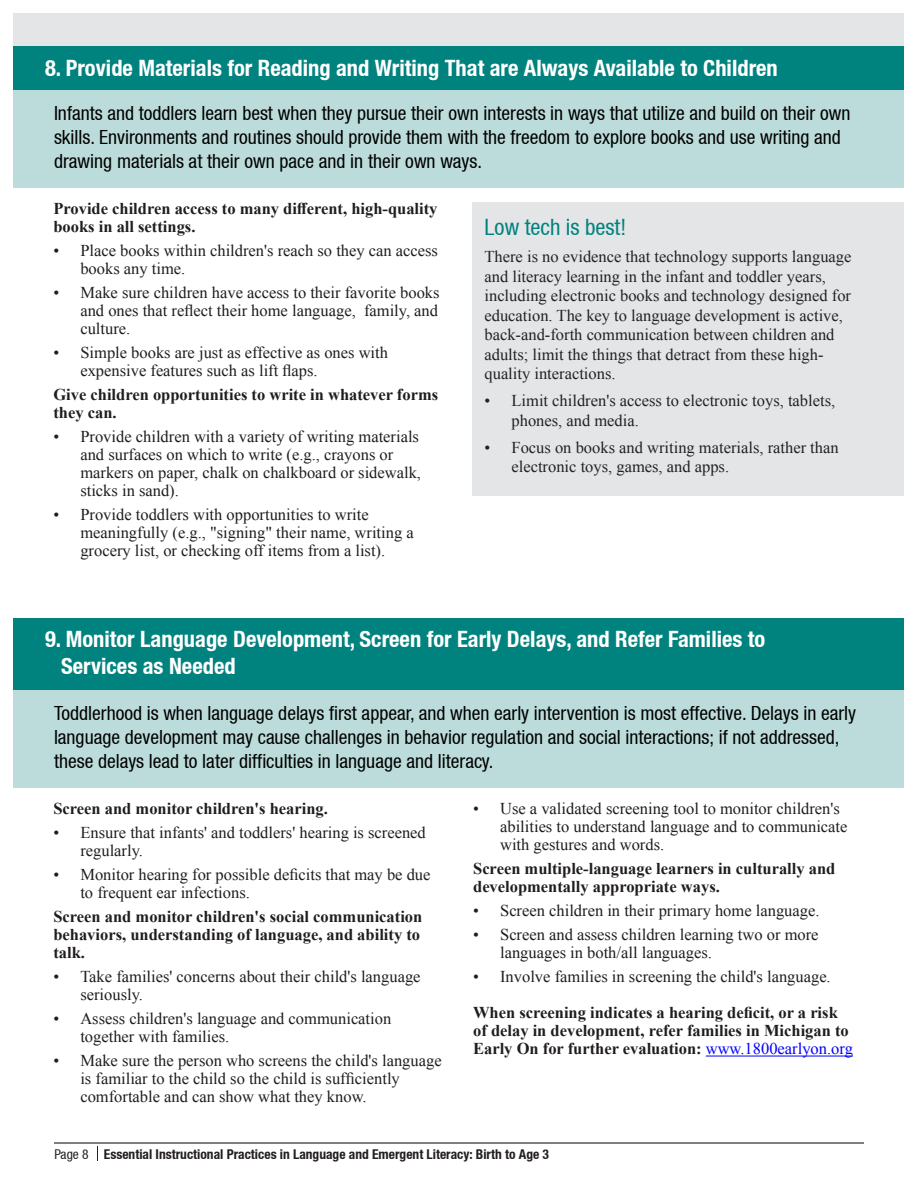
<style>
.page{position:relative;width:918px;height:1188px;background:#fff}
.page>*{position:absolute;margin:0;border:0;box-sizing:border-box;transform-origin:0 0}
.t1{font:700 condensed 22.5px "Helvetica 77 Bold Condensed Helvetica 77";color:#fff}
.t2{font:22.5px "Helvetica 57 Condensed Helvetica 57 Condensed";color:#00827e}
.Normal1{font:19.5px/24px "Helvetica 57 Condensed Helvetica 57 Condensed";color:#000}
.t3{font:16.5px/18px "Times New Roman";color:#211d1e}
.t4{font:700 16.5px/18px "Times New Roman";color:#211d1e}
.t5{font:16.5px/19.5px "Times New Roman";color:#222}
.t6{font:700 condensed 13.5px "Helvetica 77 Bold Condensed Helvetica 77";color:#231f20}
.s1{font-weight:400;color:#00f}
.s2{font-family:"Helvetica 57 Condensed Helvetica 57 Condensed";font-weight:400;font-stretch:normal}
</style>
<div class="page">
<hr style="left:54px;top:1143px;width:810px;height:1px;background:#000">
<svg style="left:97px;top:1146px;width:1px;height:15px"></svg>
<div style="left:14px;top:14px;width:890px;height:33px;background:#e4e5e7"></div>
<div style="left:14px;top:46px;width:890px;height:44px;background:#00827e"></div>
<div style="left:14px;top:90px;width:890px;height:98px;background:#bbdcda"></div>
<div style="left:14px;top:618px;width:890px;height:72px;background:#00827e"></div>
<div style="left:14px;top:690px;width:890px;height:98px;background:#bbdcda"></div>
<hr style="left:706px;top:1056px;width:147px;height:1px;background:#00f">
<div style="left:472px;top:202px;width:432px;height:294px;background:#e4e5e7"></div>
<p class="t1" style="left:45px;top:54px;width:734px">8. Provide Materials for Reading and Writing That are Always Available to Children</p>
<p class="Normal1" style="left:54px;top:101px;width:798px">Infants and toddlers learn best when they pursue their own interests in ways that utilize and build on their own skills. Environments and routines should provide them with the freedom to explore books and use writing and drawing materials at their own pace and in their own ways.</p>
<p class="t4" style="left:53px;top:199px;width:386px">Provide children access to many different, high-quality books in all settings.</p>
<p class="t3" style="left:80px;top:241px;width:359px;text-indent:-27px">• Place books within children's reach so they can access books any time.</p>
<p class="t3" style="left:80px;top:283px;width:361px;text-align:justify;text-indent:-27px">• Make sure children have access to their favorite books and ones that reflect their home language, family, and culture.</p>
<p class="t3" style="left:80px;top:343px;width:309px;text-indent:-27px">• Simple books are just as effective as ones with expensive features such as lift flaps.</p>
<p class="t4" style="left:53px;top:385px;width:386px">Give children opportunities to write in whatever forms they can.</p>
<p class="t3" style="left:80px;top:427px;width:342px;text-indent:-27px">• Provide children with a variety of writing materials and surfaces on which to write (e.g., crayons or markers on paper, chalk on chalkboard or sidewalk, sticks in sand).</p>
<p class="t3" style="left:80px;top:505px;width:335px;text-indent:-27px">• Provide toddlers with opportunities to write meaningfully (e.g., "signing" their name, writing a grocery list, or checking off items from a list).</p>
<p class="t2" style="left:484px;top:214px;width:143px">Low tech is best!</p>
<p class="t5" style="left:484px;top:247px;width:369px">There is no evidence that technology supports language and literacy learning in the infant and toddler years, including electronic books and technology designed for education. The key to language development is active, back-and-forth communication between children and adults; limit the things that detract from these high&shy;quality interactions.</p>
<p class="t5" style="left:512px;top:391px;width:325px;text-indent:-27px">• Limit children's access to electronic toys, tablets, phones, and media.</p>
<p class="t5" style="left:512px;top:437px;width:329px;text-indent:-27px">• Focus on books and writing materials, rather than electronic toys, games, and apps.</p>
<p class="t1" style="left:45px;top:626px;width:722px">9. Monitor Language Development, Screen for Early Delays, and Refer Families to</p>
<p class="t1" style="left:61px;top:653px;width:176px">Services as Needed</p>
<p class="Normal1" style="left:54px;top:701px;width:804px">Toddlerhood is when language delays first appear, and when early intervention is most effective. Delays in early language development may cause challenges in behavior regulation and social interactions; if not addressed, these delays lead to later difficulties in language and literacy.</p>
<p class="t4" style="left:53px;top:799px;width:276px">Screen and monitor children's hearing.</p>
<p class="t3" style="left:80px;top:823px;width:347px;text-indent:-27px">• Ensure that infants' and toddlers' hearing is screened regularly.</p>
<p class="t3" style="left:80px;top:865px;width:352px;text-indent:-27px">• Monitor hearing for possible deficits that may be due to frequent ear infections.</p>
<p class="t4" style="left:53px;top:907px;width:370px">Screen and monitor children's social communication behaviors, understanding of language, and ability to talk.</p>
<p class="t3" style="left:80px;top:967px;width:342px;text-indent:-27px">• Take families' concerns about their child's language seriously.</p>
<p class="t3" style="left:80px;top:1009px;width:312px;text-indent:-27px">• Assess children's language and communication together with families.</p>
<p class="t3" style="left:80px;top:1051px;width:363px;text-indent:-27px">• Make sure the person who screens the child's language is familiar to the child so the child is sufficiently comfortable and can show what they know.</p>
<p class="t3" style="left:500px;top:799px;width:349px;text-indent:-27px">• Use a validated screening tool to monitor children's abilities to understand language and to communicate with gestures and words.</p>
<p class="t4" style="left:473px;top:859px;width:364px">Screen multiple-language learners in culturally and developmentally appropriate ways.</p>
<p class="t3" style="left:473px;top:901px;width:348px">• Screen children in their primary home language.</p>
<p class="t3" style="left:500px;top:925px;width:320px;text-indent:-27px">• Screen and assess children learning two or more languages in both/all languages.</p>
<p class="t3" style="left:473px;top:967px;width:359px">• Involve families in screening the child's language.</p>
<p class="t4" style="left:473px;top:1003px;width:381px">When screening indicates a hearing deficit, or a risk of delay in development, refer families in Michigan to<br>Early On for further evaluation: <span class="s1">www.1800earlyon.org</span></p>
<p class="t6" style="left:54px;top:1146px;width:496px"><span class="s2">Page 8</span> Essential Instructional Practices in Language and Emergent Literacy: Birth to Age 3</p>
</div>
